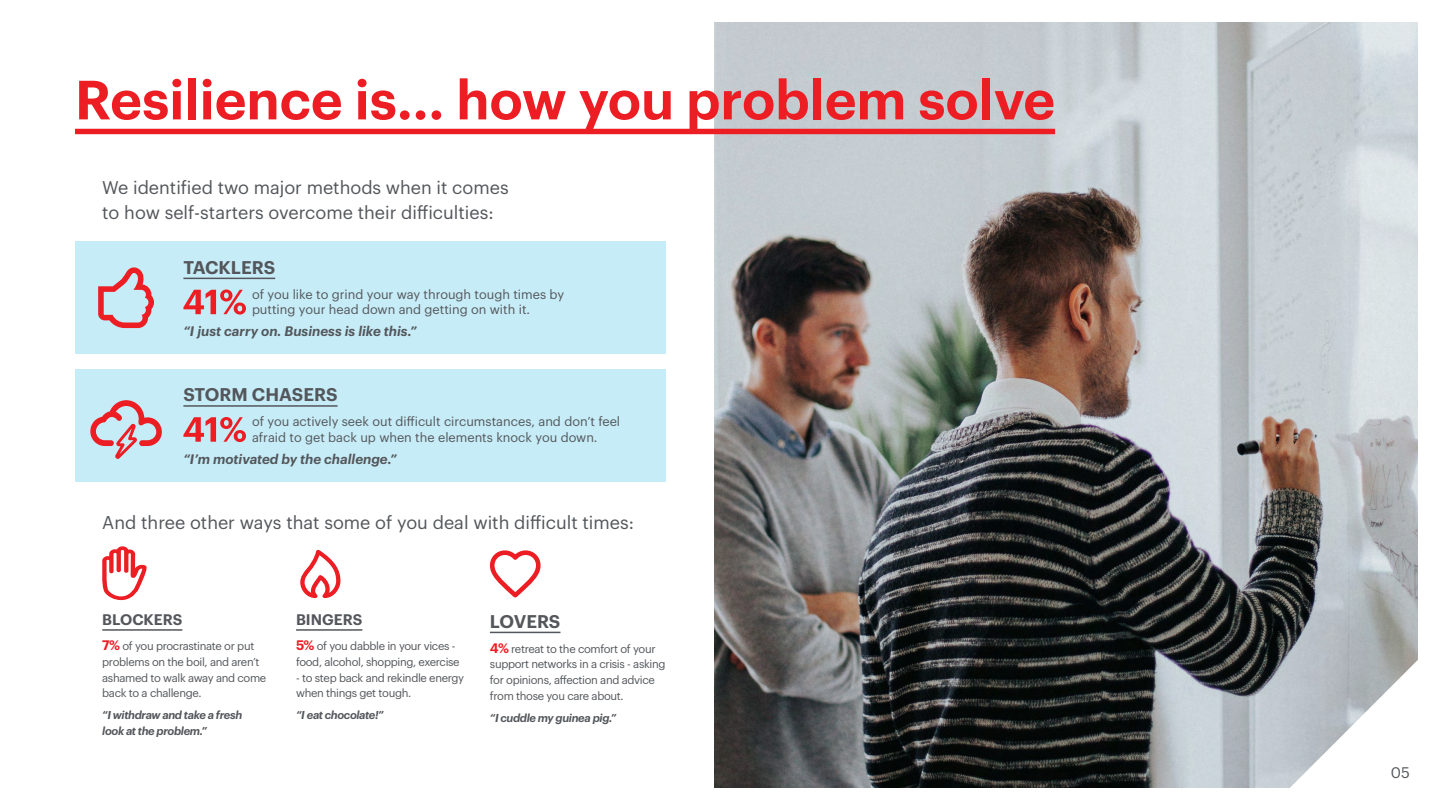
<style>
.page{position:relative;width:1440px;height:810px;background:#fff}
.page>*{position:absolute;margin:0;border:0;box-sizing:border-box;transform-origin:0 0}
.t1{font:600 54px "Graphik";color:#ed1d24}
.t2{font:18px/24.8px "Graphik";color:#53565a}
.t3{font:600 18px "Graphik";color:#53565a}
.t4{font:600 15px "Graphik";color:#53565a}
.t5{font:15px "Graphik";color:#53565a}
.t6{font:italic 600 13.5px "Graphik";color:#53565a}
.t7{font:12.75px/15.8px "Graphik";color:#53565a}
.t8{font:11.25px/15.8px "Graphik";letter-spacing:-.03em;color:#53565a}
.t9{font:italic 600 11.25px/15.8px "Graphik";letter-spacing:-.03em;color:#53565a}
.s1{font-weight:600;font-size:13.5px;color:#ed1d24}
</style>
<div class="page">
<img style="left:714px;top:22px;width:704px;height:766px">
<svg style="left:1268px;top:638px;width:150px;height:150px"></svg>
<div style="left:75px;top:129px;width:980px;height:5px;background:#ed1d24"></div>
<hr style="left:102px;top:629px;width:80px;height:2px;background:#53565a">
<hr style="left:296px;top:629px;width:66px;height:2px;background:#53565a">
<hr style="left:490px;top:632px;width:70px;height:1px;background:#53565a">
<svg style="left:489px;top:550px;width:52px;height:48px"></svg>
<svg style="left:102px;top:546px;width:45px;height:54px"></svg>
<svg style="left:300px;top:549px;width:41px;height:49px"></svg>
<div style="left:75px;top:242px;width:591px;height:112px;background:#c6ecf7"></div>
<svg style="left:98px;top:267px;width:56px;height:61px"></svg>
<hr style="left:183px;top:278px;width:92px;height:1px;background:#53565a">
<svg style="left:183px;top:290px;width:63px;height:25px"></svg>
<div style="left:75px;top:369px;width:591px;height:113px;background:#c6ecf7"></div>
<hr style="left:183px;top:405px;width:155px;height:2px;background:#53565a">
<svg style="left:183px;top:417px;width:63px;height:25px"></svg>
<svg style="left:90px;top:400px;width:72px;height:59px"></svg>
<h1 class="t1" style="left:75px;top:58px;width:982px">Resilience is... how you problem solve</h1>
<h2 class="t2" style="left:102px;top:174px;width:408px">We identified two major methods when it comes to how self-starters overcome their difficulties:</h2>
<h2 class="t3" style="left:183px;top:254px;width:93px">TACKLERS</h2>
<p class="t7" style="left:252px;top:285px;width:314px">of you like to grind your way through tough times by putting your head down and getting on with it.</p>
<p class="t6" style="left:183px;top:321px;width:235px">“I just carry on. Business is like this.”</p>
<h2 class="t3" style="left:183px;top:381px;width:156px">STORM CHASERS</h2>
<p class="t7" style="left:252px;top:413px;width:370px">of you actively seek out difficult circumstances, and don’t feel afraid to get back up when the elements knock you down.</p>
<p class="t6" style="left:183px;top:448px;width:215px">“I’m motivated by the challenge.”</p>
<h2 class="t2" style="left:102px;top:509px;width:533px">And three other ways that some of you deal with difficult times:</h2>
<h3 class="t4" style="left:102px;top:609px;width:82px">BLOCKERS</h3>
<p class="t8" style="left:102px;top:637px;width:166px"><span class="s1">7%</span> of you procrastinate or put problems on the boil, and aren’t ashamed to walk away and come back to a challenge.</p>
<p class="t9" style="left:102px;top:706px;width:142px">“I withdraw and take a fresh look at the problem.”</p>
<h3 class="t4" style="left:296px;top:609px;width:68px">BINGERS</h3>
<p class="t8" style="left:296px;top:637px;width:165px"><span class="s1">5%</span> of you dabble in your vices - food, alcohol, shopping, exercise</p>
<p class="t8" style="left:296px;top:669px;width:170px">- to step back and rekindle energy when things get tough.</p>
<p class="t9" style="left:296px;top:706px;width:89px">“I eat chocolate!”</p>
<h2 class="t3" style="left:490px;top:608px;width:72px">LOVERS</h2>
<p class="t8" style="left:490px;top:640px;width:177px"><span class="s1">4%</span> retreat to the comfort of your support networks in a crisis - asking for opinions, affection and advice from those you care about.</p>
<p class="t9" style="left:490px;top:709px;width:128px">“I cuddle my guinea pig.”</p>
<h3 class="t5" style="left:1391px;top:761px;width:21px">05</h3>
</div>
